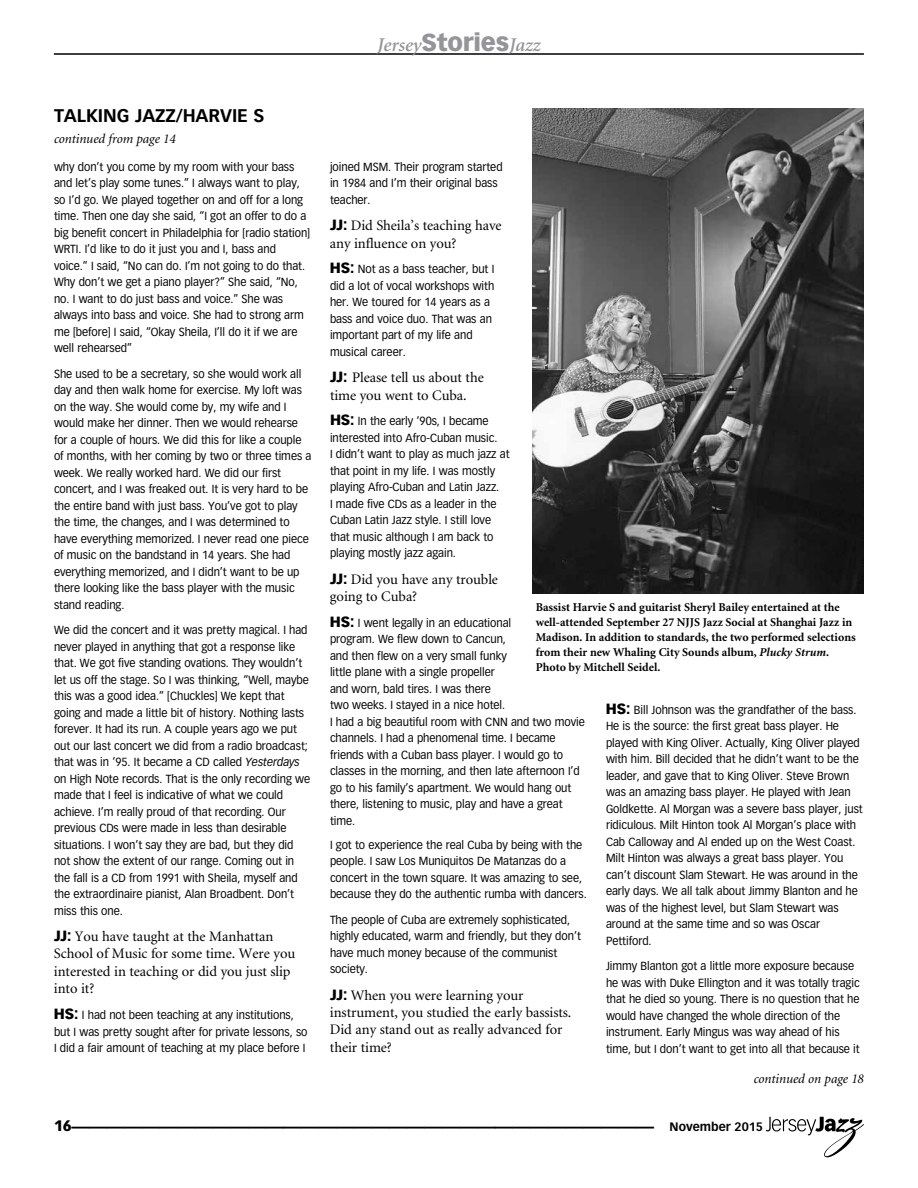
<style>
.page{position:relative;width:918px;height:1188px;background:#fff}
.page>*{position:absolute;margin:0;border:0;box-sizing:border-box;transform-origin:0 0}
.t1{font:700 36px "Vectora LH";color:#000}
.t2{font:italic 600 19.5px "Minion";letter-spacing:-.005em;color:#939598}
.t3{font:700 18px "Vectora LH";letter-spacing:-.005em;color:#000}
.t4{font:900 15px "Vectora LH";color:#000}
.t5{font:14.55px/17.4px "Minion";letter-spacing:-.005em;color:#000}
.t6{font:italic 13.5px "Minion";letter-spacing:-.005em;color:#000}
.t7{font:700 12px/15px "Minion";color:#000}
.t8{font:700 12px "Vectora LH";color:#000}
.t9{font:11.55px/16.5px "Vectora LH";letter-spacing:-.005em;color:#000;scale:.95 1}
.s1{font-family:"Vectora LH";font-weight:900;font-style:normal;font-size:24px}
.s2{font-style:italic}
.s3{font-family:"Vectora LH";font-weight:900}
.s4{font-weight:900;font-size:14.55px}
</style>
<div class="page">
<svg style="left:766px;top:1117px;width:98px;height:40px"></svg>
<hr style="left:54px;top:54px;width:810px;height:1px;background:#000">
<img style="left:533px;top:108px;width:331px;height:486px">
<h2 class="t2" style="left:377px;top:35px;width:165px">Jersey<span class="s1">Stories</span>Jazz</h2>
<h3 class="t3" style="left:54px;top:105px;width:165px">TALKING JAZZ/harvie</h3>
<h3 class="t3" style="left:254px;top:105px;width:11px">s</h3>
<p class="t6" style="left:54px;top:132px;width:123px">continued from page 14</p>
<p class="t9" style="left:54px;top:158px;width:271px">why don’t you come by my room with your bass and let’s play some tunes.” I always want to play, so I’d go. We played together on and off for a long time. Then one day she said, “I got an offer to do a big benefit concert in Philadelphia for [radio station] WRTI. I’d like to do it just you and I, bass and voice.” I said, “No can do. I’m not going to do that.<br>Why don’t we get a piano player?” She said, “No, no. I want to do just bass and voice.” She was always into bass and voice. She had to strong arm me [before] I said, “Okay Sheila, I’ll do it if we are well rehearsed”</p>
<p class="t9" style="left:54px;top:365px;width:273px">She used to be a secretary, so she would work all day and then walk home for exercise. My loft was on the way. She would come by, my wife and I would make her dinner. Then we would rehearse for a couple of hours. We did this for like a couple of months, with her coming by two or three times a week. We really worked hard. We did our first concert, and I was freaked out. It is very hard to be the entire band with just bass. You’ve got to play the time, the changes, and I was determined to have everything memorized. I never read one piece of music on the bandstand in 14 years. She had everything memorized, and I didn’t want to be up there looking like the bass player with the music stand reading.</p>
<p class="t9" style="left:54px;top:622px;width:271px">We did the concert and it was pretty magical. I had never played in anything that got a response like that. We got five standing ovations. They wouldn’t let us off the stage. So I was thinking, “Well, maybe this was a good idea.” [Chuckles] We kept that going and made a little bit of history. Nothing lasts forever. It had its run. A couple years ago we put out our last concert we did from a radio broadcast; that was in ’95. It became a CD called <span class="s2">Yesterdays </span>on High Note records. That is the only recording we made that I feel is indicative of what we could achieve. I’m really proud of that recording. Our previous CDs were made in less than desirable situations. I won’t say they are bad, but they did not show the extent of our range. Coming out in the fall is a CD from 1991 with Sheila, myself and the extraordinaire pianist, Alan Broadbent. Don’t miss this one.</p>
<p class="t5" style="left:54px;top:928px;width:243px"><span class="s3">JJ:</span> You have taught at the Manhattan<br>School of Music for some time. Were you interested in teaching or did you just slip into it?</p>
<p class="t9" style="left:54px;top:1007px;width:268px"><span class="s4">HS:</span> I had not been teaching at any institutions, but I was pretty sought after for private lessons, so<br>I did a fair amount of teaching at my place before I</p>
<p class="t9" style="left:330px;top:158px;width:183px">joined MSM. Their program started in 1984 and I’m their original bass teacher.</p>
<p class="t5" style="left:330px;top:217px;width:173px"><span class="s3">JJ:</span> Did Sheila’s teaching have any influence on you?</p>
<p class="t9" style="left:330px;top:261px;width:175px"><span class="s4">HS:</span> Not as a bass teacher, but I did a lot of vocal workshops with her. We toured for 14 years as a bass and voice duo. That was an important part of my life and musical career.</p>
<p class="t5" style="left:330px;top:369px;width:155px"><span class="s3">JJ:</span> Please tell us about the time you went to Cuba.</p>
<p class="t9" style="left:330px;top:413px;width:191px"><span class="s4">HS:</span> In the early ‘90s, I became interested into Afro-Cuban music.<br>I didn’t want to play as much jazz at that point in my life. I was mostly playing Afro-Cuban and Latin Jazz.<br>I made five CDs as a leader in the<br>Cuban Latin Jazz style. I still love that music although I am back to playing mostly jazz again.</p>
<p class="t5" style="left:330px;top:571px;width:170px"><span class="s3">JJ:</span> Did you have any trouble going to Cuba?</p>
<p class="t9" style="left:330px;top:614px;width:270px"><span class="s4">HS:</span> I went legally in an educational<br>program. We flew down to Cancun,<br>and then flew on a very small funky<br>little plane with a single propeller<br>and worn, bald tires. I was there<br>two weeks. I stayed in a nice hotel.<br>I had a big beautiful room with CNN and two movie channels. I had a phenomenal time. I became friends with a Cuban bass player. I would go to classes in the morning, and then late afternoon I’d go to his family’s apartment. We would hang out there, listening to music, play and have a great time.</p>
<p class="t9" style="left:330px;top:836px;width:272px">I got to experience the real Cuba by being with the people. I saw Los Muniquitos De Matanzas do a concert in the town square. It was amazing to see, because they do the authentic rumba with dancers.</p>
<p class="t9" style="left:330px;top:911px;width:266px">The people of Cuba are extremely sophisticated, highly educated, warm and friendly, but they don’t have much money because of the communist society.</p>
<p class="t5" style="left:330px;top:987px;width:243px"><span class="s3">JJ:</span> When you were learning your instrument, you studied the early bassists.<br>Did any stand out as really advanced for their time?</p>
<p class="t7" style="left:536px;top:600px;width:322px">Bassist Harvie S and guitarist Sheryl Bailey entertained at the well-attended September 27 NJJS Jazz Social at Shanghai Jazz in Madison. In addition to standards, the two performed selections from their new Whaling City Sounds album, <span class="s2">Plucky Strum</span>.<br>Photo by Mitchell Seidel.</p>
<p class="t9" style="left:606px;top:701px;width:272px"><span class="s4">HS:</span> Bill Johnson was the grandfather of the bass.<br>He is the source: the first great bass player. He played with King Oliver. Actually, King Oliver played with him. Bill decided that he didn’t want to be the leader, and gave that to King Oliver. Steve Brown was an amazing bass player. He played with Jean Goldkette. Al Morgan was a severe bass player, just ridiculous. Milt Hinton took Al Morgan’s place with Cab Calloway and Al ended up on the West Coast.<br>Milt Hinton was always a great bass player. You can’t discount Slam Stewart. He was around in the early days. We all talk about Jimmy Blanton and he was of the highest level, but Slam Stewart was around at the same time and so was Oscar Pettiford.</p>
<p class="t9" style="left:606px;top:958px;width:269px">Jimmy Blanton got a little more exposure because he was with Duke Ellington and it was totally tragic that he died so young. There is no question that he would have changed the whole direction of the instrument. Early Mingus was way ahead of his time, but I don’t want to get into all that because it</p>
<p class="t6" style="left:754px;top:1072px;width:112px">continued on page 18</p>
<p class="t4" style="left:54px;top:1117px;width:19px">16</p>
<h1 class="t1" style="left:72px;top:1089px;width:19px">N</h1>
<p class="t8" style="left:670px;top:1120px;width:95px">November 2015</p>
</div>
